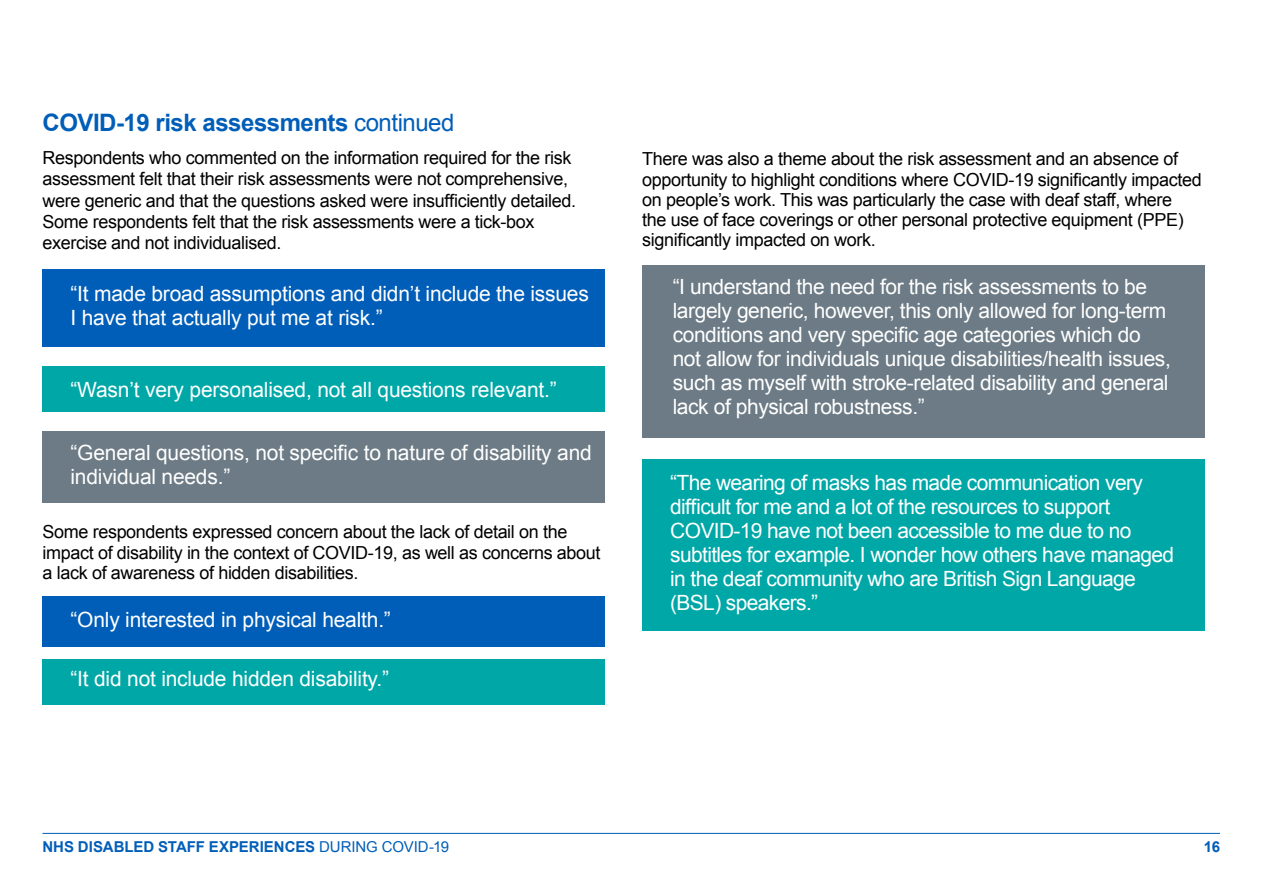
<style>
.page{position:relative;width:1263px;height:893px;background:#fff}
.page>*{position:absolute;margin:0;border:0;box-sizing:border-box;transform-origin:0 0}
.t1{font:700 24px "Arial";letter-spacing:-.02em;color:#005eb8}
.t2{font:21px/24px "Arial";letter-spacing:-.02em;color:#fff}
.t3{font:18px/20.2px "Arial";letter-spacing:-.02em;color:#000}
.t4{font:700 15px "Arial";letter-spacing:-.005em;color:#005eb8}
.s1{font-weight:400}
</style>
<div class="page">
<hr style="left:43px;top:833px;width:1177px;height:1px;background:#005eb8">
<div style="left:43px;top:596px;width:562px;height:51px;background:#005eb8"></div>
<div style="left:43px;top:269px;width:562px;height:78px;background:#005eb8"></div>
<div style="left:43px;top:431px;width:562px;height:71px;background:#6c7b85"></div>
<div style="left:43px;top:366px;width:562px;height:46px;background:#00a7a7"></div>
<div style="left:43px;top:659px;width:562px;height:46px;background:#00a7a7"></div>
<div style="left:642px;top:265px;width:562px;height:172px;background:#6c7b85"></div>
<div style="left:642px;top:459px;width:562px;height:171px;background:#00a7a7"></div>
<p class="t1" style="left:43px;top:107px;width:413px">COVID-19 risk assessments <span class="s1">continued</span></p>
<p class="t3" style="left:43px;top:148px;width:535px;line-height:21px">Respondents who commented on the information required for the risk assessment felt that their risk assessments were not comprehensive, were generic and that the questions asked were insufficiently detailed.<br>Some respondents felt that the risk assessments were a tick-box exercise and not individualised.</p>
<p class="t2" style="left:71px;top:282px;width:520px">“It made broad assumptions and didn’t include the issues<br>I have that actually put me at risk.”</p>
<p class="t2" style="left:71px;top:378px;width:488px">“Wasn’t very personalised, not all questions relevant.”</p>
<p class="t2" style="left:71px;top:441px;width:523px">“General questions, not specific to nature of disability and individual needs.”</p>
<p class="t3" style="left:43px;top:522px;width:559px">Some respondents expressed concern about the lack of detail on the impact of disability in the context of COVID-19, as well as concerns about a lack of awareness of hidden disabilities.</p>
<p class="t2" style="left:71px;top:607px;width:322px">“Only interested in physical health.”</p>
<p class="t2" style="left:71px;top:667px;width:320px">“It did not include hidden disability.”</p>
<p class="t3" style="left:642px;top:149px;width:561px">There was also a theme about the risk assessment and an absence of opportunity to highlight conditions where COVID-19 significantly impacted on people’s work. This was particularly the case with deaf staff, where<br>the use of face coverings or other personal protective equipment (PPE) significantly impacted on work.</p>
<p class="t2" style="left:673px;top:275px;width:500px">“I understand the need for the risk assessments to be largely generic, however, this only allowed for long-term conditions and very specific age categories which do not allow for individuals unique disabilities/health issues, such as myself with stroke-related disability and general lack of physical robustness.”</p>
<p class="t2" style="left:670px;top:470px;width:506px">“The wearing of masks has made communication very difficult for me and a lot of the resources to support COVID-19 have not been accessible to me due to no subtitles for example. I wonder how others have managed in the deaf community who are British Sign Language (BSL) speakers.”</p>
<p class="t4" style="left:43px;top:837px;width:408px">NHS DISABLED STAFF EXPERIENCES <span class="s1">DURING COVID-19</span></p>
<p class="t4" style="left:1204px;top:837px;width:18px">16</p>
</div>
